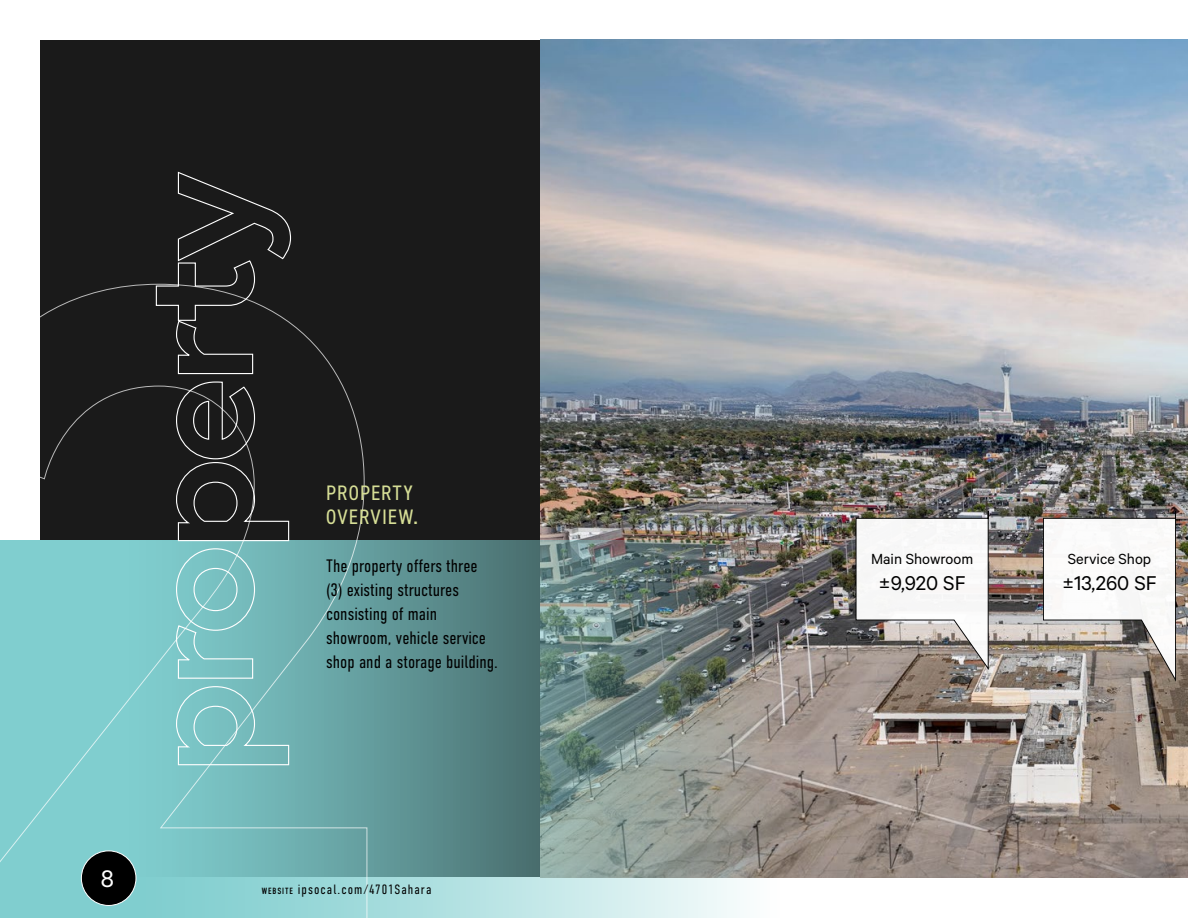
<style>
.page{position:relative;width:1188px;height:918px;background:#fff}
.page>*{position:absolute;margin:0;border:0;box-sizing:border-box;transform-origin:0 0}
.t1{font:27px "Calibre";color:#fff}
.t2{font:22.5px "Calibre";color:#000}
.t3{font:condensed 21px/24px "DIN2014";letter-spacing:.055em;color:#d6de96}
.t4{font:300 18px/24px "DIN Condensed";color:#000}
.t5{font:16.5px "Calibre";color:#000}
.t6{font:300 13.5px "DIN Condensed";letter-spacing:.075em;color:#000}
.s1{font-weight:400;font-size:9px}
</style>
<div class="page">
<img style="left:540px;top:40px;width:648px;height:837px">
<div style="left:40px;top:40px;width:500px;height:837px;background:#1a1a1a"></div>
<img style="left:367px;top:540px;width:475px;height:378px">
<svg style="left:856px;top:511px;width:132px;height:158px"></svg>
<svg style="left:1043px;top:511px;width:133px;height:170px"></svg>
<svg style="left:155px;top:171px;width:137px;height:113px"></svg>
<svg style="left:0;top:284px;width:367px;height:634px"></svg>
<div style="left:81px;top:851px;width:55px;height:54px;background:#000;border-radius:50%"></div>
<div style="left:81px;top:851px;width:55px;height:55px;border:1px solid #fff;border-radius:50%"></div>
<h1 class="t1" style="left:101px;top:863px;width:15px">8</h1>
<p class="t3" style="left:326px;top:480px;width:93px">PROPERTY<br>OVERVIEW.</p>
<p class="t4" style="left:326px;top:554px;width:174px">The property offers three (3) existing structures consisting of main showroom, vehicle service shop and a storage building.</p>
<p class="t6" style="left:262px;top:882px;width:171px"><span class="s1">WEBSITE</span> ipsocal.com/4701Sahara</p>
<p class="t5" style="left:871px;top:549px;width:104px">Main Showroom</p>
<p class="t2" style="left:879px;top:569px;width:89px">±9,920 SF</p>
<p class="t5" style="left:1068px;top:549px;width:85px">Service Shop</p>
<p class="t2" style="left:1062px;top:569px;width:96px">±13,260 SF</p>
</div>
